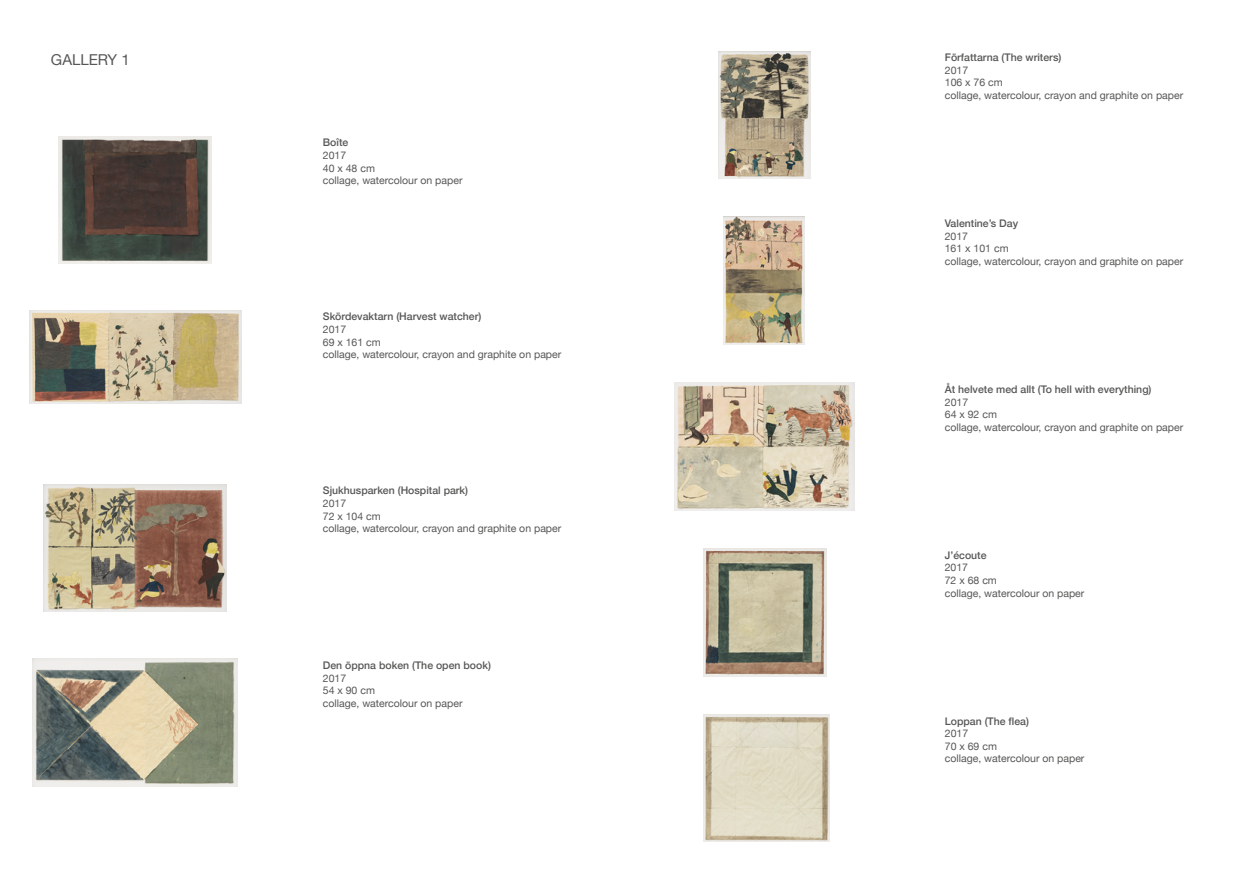
<style>
.page{position:relative;width:1259px;height:893px;background:#fff}
.page>*{position:absolute;margin:0;border:0;box-sizing:border-box;transform-origin:0 0}
.t1{font:15px "Helvetica Neue";color:#575756}
.t2{font:10.5px/12.6px "Helvetica Neue";color:#575756}
.t3{font:500 10.5px "Helvetica Neue";color:#575756}
</style>
<div class="page">
<img style="left:58px;top:136px;width:153px;height:128px">
<img style="left:30px;top:310px;width:211px;height:94px">
<img style="left:43px;top:484px;width:184px;height:128px">
<img style="left:33px;top:659px;width:204px;height:127px">
<img style="left:718px;top:51px;width:92px;height:127px">
<img style="left:724px;top:217px;width:81px;height:127px">
<img style="left:674px;top:383px;width:180px;height:127px">
<img style="left:703px;top:549px;width:123px;height:127px">
<img style="left:703px;top:714px;width:126px;height:128px">
<h1 class="t1" style="left:51px;top:49px;width:80px">GALLERY 1</h1>
<p class="t3" style="left:323px;top:134px;width:27px">Boîte</p>
<p class="t2" style="left:323px;top:149px;width:141px">2017<br>40 x 48 cm<br>collage, watercolour on paper</p>
<p class="t3" style="left:323px;top:308px;width:160px">Skördevaktarn (Harvest watcher)</p>
<p class="t2" style="left:323px;top:324px;width:240px">2017<br>69 x 161 cm<br>collage, watercolour, crayon and graphite on paper</p>
<p class="t3" style="left:323px;top:482px;width:147px">Sjukhusparken (Hospital park)</p>
<p class="t2" style="left:323px;top:498px;width:240px">2017<br>72 x 104 cm<br>collage, watercolour, crayon and graphite on paper</p>
<p class="t3" style="left:323px;top:657px;width:170px">Den öppna boken (The open book)</p>
<p class="t2" style="left:323px;top:672px;width:141px">2017<br>54 x 90 cm<br>collage, watercolour on paper</p>
<p class="t3" style="left:945px;top:49px;width:118px">Författarna (The writers)</p>
<p class="t2" style="left:945px;top:64px;width:240px">2017<br>106 x 76 cm<br>collage, watercolour, crayon and graphite on paper</p>
<p class="t3" style="left:944px;top:215px;width:75px">Valentine’s Day</p>
<p class="t2" style="left:944px;top:230px;width:240px">2017<br>161 x 101 cm<br>collage, watercolour, crayon and graphite on paper</p>
<p class="t3" style="left:945px;top:381px;width:208px">Åt helvete med allt (To hell with everything)</p>
<p class="t2" style="left:945px;top:396px;width:240px">2017<br>64 x 92 cm<br>collage, watercolour, crayon and graphite on paper</p>
<p class="t3" style="left:944px;top:547px;width:43px">J’écoute</p>
<p class="t2" style="left:944px;top:562px;width:141px">2017<br>72 x 68 cm<br>collage, watercolour on paper</p>
<p class="t3" style="left:945px;top:712px;width:86px">Loppan (The flea)</p>
<p class="t2" style="left:945px;top:728px;width:141px">2017<br>70 x 69 cm<br>collage, watercolour on paper</p>
</div>
